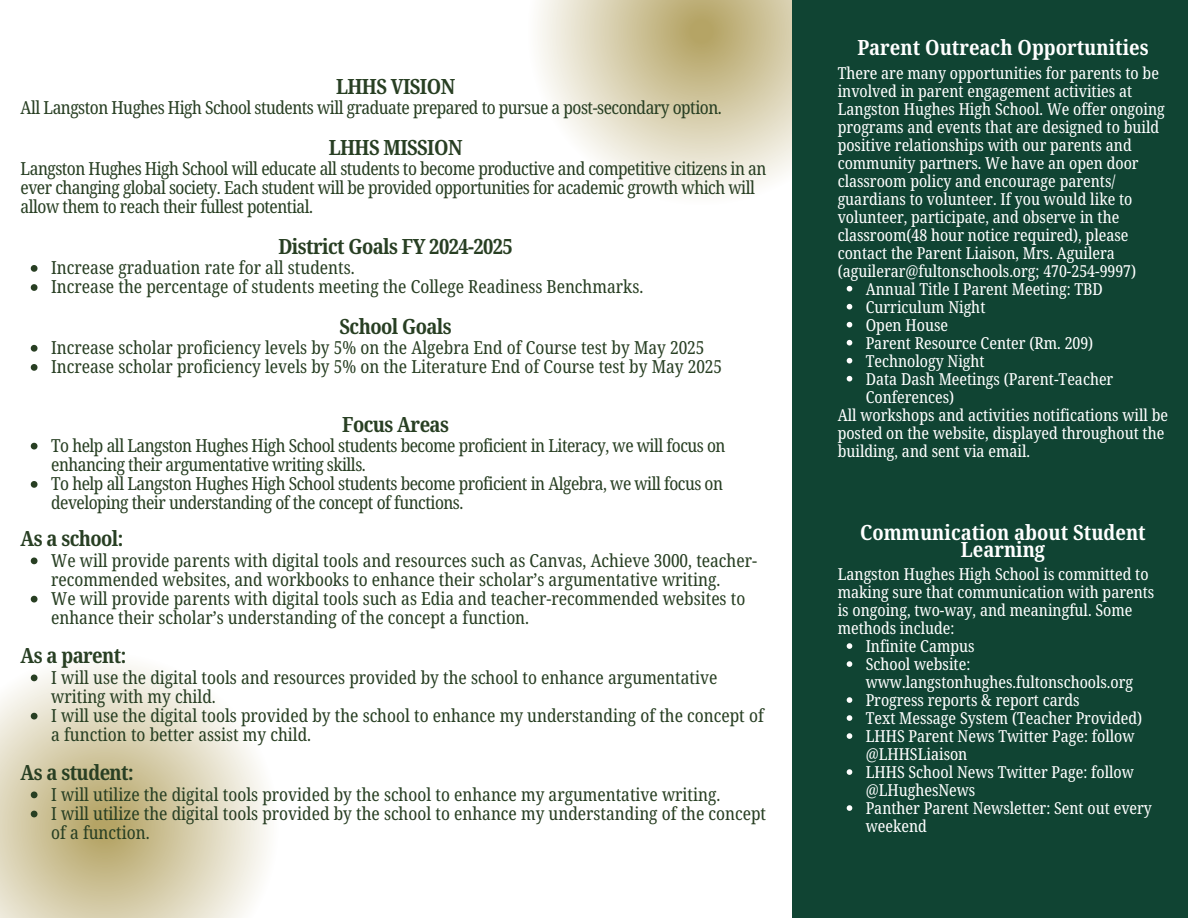
<style>
.page{position:relative;width:1188px;height:918px;background:#fff}
.page>*{position:absolute;margin:0;border:0;box-sizing:border-box;transform-origin:0 0}
.t1{font:700 21px "Noto Serif Ethiopic Condensed";letter-spacing:-.025em;color:#283f23}
.t2{font:700 21px/16.8px "Noto Serif Ethiopic Condensed";color:#fff;text-align:center}
.t3{font:18px/19.2px "Noto Serif Ethiopic Condensed";color:#283f23}
.t4{font:18px/19.2px "Noto Serif Ethiopic Condensed";letter-spacing:-.025em;color:#283f23}
.t5{font:16.5px/18px "Noto Serif Ethiopic Condensed";color:#fff}
</style>
<div class="page">
<svg style="left:0;top:663px;width:268px;height:255px"></svg>
<svg style="left:538px;top:0;width:254px;height:195px"></svg>
<div style="left:792px;top:0;width:396px;height:918px;background:#104433"></div>
<svg style="left:31px;top:265px;width:7px;height:7px"></svg>
<svg style="left:31px;top:284px;width:7px;height:7px"></svg>
<svg style="left:31px;top:345px;width:7px;height:7px"></svg>
<svg style="left:31px;top:364px;width:7px;height:7px"></svg>
<svg style="left:31px;top:443px;width:7px;height:7px"></svg>
<svg style="left:31px;top:481px;width:7px;height:7px"></svg>
<svg style="left:31px;top:558px;width:7px;height:6px"></svg>
<svg style="left:31px;top:596px;width:7px;height:7px"></svg>
<svg style="left:31px;top:675px;width:7px;height:6px"></svg>
<svg style="left:31px;top:713px;width:7px;height:7px"></svg>
<svg style="left:31px;top:792px;width:7px;height:6px"></svg>
<svg style="left:31px;top:811px;width:7px;height:6px"></svg>
<svg style="left:847px;top:286px;width:5px;height:6px"></svg>
<svg style="left:847px;top:304px;width:5px;height:6px"></svg>
<svg style="left:847px;top:322px;width:5px;height:6px"></svg>
<svg style="left:847px;top:340px;width:5px;height:6px"></svg>
<svg style="left:847px;top:358px;width:5px;height:6px"></svg>
<svg style="left:847px;top:376px;width:5px;height:6px"></svg>
<svg style="left:847px;top:643px;width:5px;height:6px"></svg>
<svg style="left:847px;top:661px;width:5px;height:6px"></svg>
<svg style="left:847px;top:697px;width:5px;height:6px"></svg>
<svg style="left:847px;top:715px;width:5px;height:6px"></svg>
<svg style="left:847px;top:733px;width:5px;height:6px"></svg>
<svg style="left:847px;top:769px;width:5px;height:6px"></svg>
<svg style="left:847px;top:805px;width:5px;height:6px"></svg>
<p class="t1" style="left:336px;top:72px;width:121px">LHHS VISION</p>
<h1 class="t4" style="left:21px;top:98px;width:703px">All Langston Hughes High School students will graduate prepared to pursue a post-secondary option.</h1>
<p class="t1" style="left:329px;top:132px;width:135px">LHHS MISSION</p>
<p class="t4" style="left:21px;top:158px;width:747px">Langston Hughes High School will educate all students to become productive and competitive citizens in an ever changing global society. Each student will be provided opportunities for academic growth which will allow them to reach their fullest potential.</p>
<p class="t1" style="left:278px;top:231px;width:236px">District Goals FY 2024-2025</p>
<p class="t3" style="left:51px;top:257px;width:305px">Increase graduation rate for all students.</p>
<p class="t3" style="left:51px;top:277px;width:594px">Increase the percentage of students meeting the College Readiness Benchmarks.</p>
<p class="t1" style="left:340px;top:311px;width:114px">School Goals</p>
<p class="t3" style="left:51px;top:337px;width:655px">Increase scholar proficiency levels by 5% on the Algebra End of Course test by May 2025</p>
<p class="t3" style="left:51px;top:356px;width:672px">Increase scholar proficiency levels by 5% on the Literature End of Course test by May 2025</p>
<p class="t1" style="left:342px;top:409px;width:108px">Focus Areas</p>
<h1 class="t4" style="left:51px;top:435px;width:676px">To help all Langston Hughes High School students become proficient in Literacy, we will focus on enhancing their argumentative writing skills.</h1>
<p class="t4" style="left:51px;top:473px;width:673px">To help all Langston Hughes High School students become proficient in Algebra, we will focus on developing their understanding of the concept of functions.</p>
<p class="t1" style="left:21px;top:524px;width:104px">As a school:</p>
<p class="t3" style="left:51px;top:550px;width:707px">We will provide parents with digital tools and resources such as Canvas, Achieve 3000, teacher&shy;recommended websites, and workbooks to enhance their scholar’s argumentative writing.</p>
<p class="t3" style="left:51px;top:588px;width:696px">We will provide parents with digital tools such as Edia and teacher-recommended websites to enhance their scholar’s understanding of the concept a function.</p>
<p class="t1" style="left:21px;top:641px;width:107px">As a parent:</p>
<p class="t3" style="left:51px;top:667px;width:668px">I will use the digital tools and resources provided by the school to enhance argumentative writing with my child.</p>
<p class="t3" style="left:51px;top:705px;width:714px">I will use the digital tools provided by the school to enhance my understanding of the concept of a function to better assist my child.</p>
<p class="t1" style="left:21px;top:758px;width:115px">As a student:</p>
<p class="t3" style="left:51px;top:784px;width:671px">I will utilize the digital tools provided by the school to enhance my argumentative writing.</p>
<p class="t3" style="left:51px;top:803px;width:716px">I will utilize the digital tools provided by the school to enhance my understanding of the concept of a function.</p>
<p class="t2" style="left:858px;top:38px;width:292px">Parent Outreach Opportunities</p>
<h1 class="t5" style="left:838px;top:63px;width:329px">There are many opportunities for parents to be involved in parent engagement activities at Langston Hughes High School. We offer ongoing programs and events that are designed to build positive relationships with our parents and community partners. We have an open door classroom policy and encourage parents/ guardians to volunteer. If you would like to volunteer, participate, and observe in the classroom(48 hour notice required), please contact the Parent Liaison, Mrs. Aguilera</h1>
<p class="t5" style="left:838px;top:261px;width:300px">(aguilerar@fultonschools.org; 470-254-9997)</p>
<p class="t5" style="left:866px;top:279px;width:239px">Annual Title I Parent Meeting: TBD</p>
<h1 class="t5" style="left:866px;top:297px;width:121px">Curriculum Night</h1>
<p class="t5" style="left:866px;top:315px;width:84px">Open House</p>
<p class="t5" style="left:866px;top:333px;width:229px">Parent Resource Center (Rm. 209)</p>
<h1 class="t5" style="left:866px;top:351px;width:120px">Technology Night</h1>
<p class="t5" style="left:866px;top:369px;width:249px">Data Dash Meetings (Parent-Teacher<br>Conferences)</p>
<p class="t5" style="left:838px;top:405px;width:332px">All workshops and activities notifications will be posted on the website, displayed throughout the building, and sent via email.</p>
<p class="t2" style="left:860px;top:523px;width:287px">Communication about Student<br>Learning</p>
<h1 class="t5" style="left:838px;top:565px;width:318px">Langston Hughes High School is committed to making sure that communication with parents is ongoing, two-way, and meaningful. Some methods include:</h1>
<p class="t5" style="left:866px;top:637px;width:110px">Infinite Campus</p>
<p class="t5" style="left:866px;top:655px;width:269px">School website: www.langstonhughes.fultonschools.org</p>
<h1 class="t5" style="left:866px;top:691px;width:215px">Progress reports &amp; report cards</h1>
<p class="t5" style="left:866px;top:709px;width:278px">Text Message System (Teacher Provided)</p>
<p class="t5" style="left:866px;top:727px;width:270px">LHHS Parent News Twitter Page: follow @LHHSLiaison</p>
<p class="t5" style="left:866px;top:763px;width:270px">LHHS School News Twitter Page: follow @LHughesNews</p>
<h1 class="t5" style="left:866px;top:799px;width:288px">Panther Parent Newsletter: Sent out every weekend</h1>
</div>
